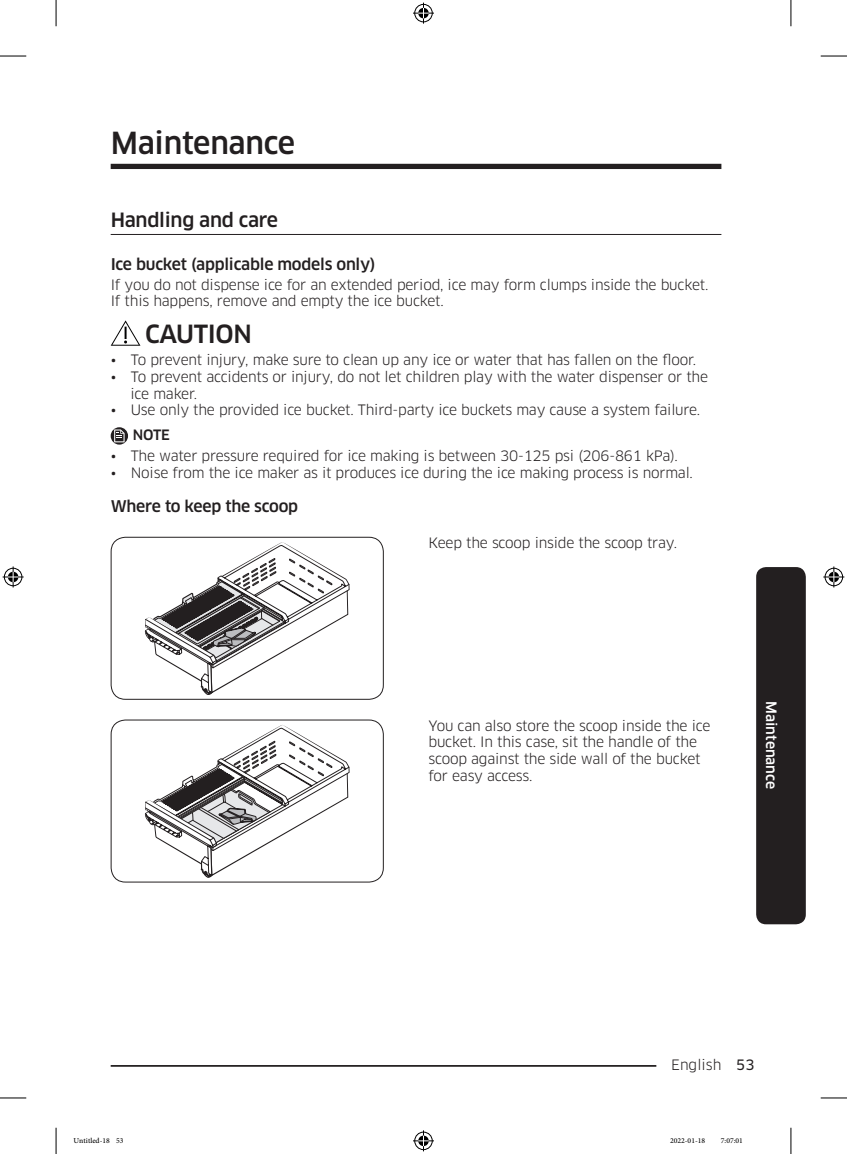
<style>
.page{position:relative;width:847px;height:1154px;background:#fff}
.page>*{position:absolute;margin:0;border:0;box-sizing:border-box;transform-origin:0 0}
.t1{font:500 29.75px "Samsung Clan Pro";letter-spacing:-.01em;color:#231f20}
.DL_DT_Icon__USPL{font:500 24.5px "Samsung Clan Pro";letter-spacing:-.015em;color:#231f20}
.t2{font:500 19.25px "Samsung Clan Pro";letter-spacing:-.015em;color:#231f20}
.t3{font:500 15.75px "Samsung Clan Pro";letter-spacing:-.015em;color:#231f20}
.t4{font:14px/16.8px "Samsung Clan Pro";letter-spacing:-.015em;color:#231f20}
.Sidebar{font:500 14px "Samsung Clan Pro";color:#fff}
.DL_DT_Icon{font:500 14px "Samsung Clan Pro";color:#231f20}
.t5{font:10.5px "Adobe Arabic";color:#000}
.s1{font-family:"Samsung Clan Pro News"}
</style>
<div class="page">
<hr style="left:111px;top:1065px;width:610px;height:2px;background:#231f20">
<div style="left:656px;top:1055px;width:80px;height:17px;background:#fff"></div>
<div style="left:111px;top:164px;width:610px;height:5px;background:#231f20"></div>
<hr style="left:111px;top:234px;width:610px;height:1px;background:#231f20">
<svg style="left:111px;top:320px;width:29px;height:26px"></svg>
<svg style="left:111px;top:427px;width:17px;height:18px"></svg>
<svg style="left:114px;top:429px;width:10px;height:13px"></svg>
<svg style="left:145px;top:542px;width:204px;height:153px"></svg>
<div style="left:111px;top:537px;width:272px;height:163px;border:1px solid #231f20;border-radius:14px"></div>
<svg style="left:145px;top:725px;width:204px;height:153px"></svg>
<div style="left:111px;top:719px;width:272px;height:163px;border:1px solid #231f20;border-radius:14px"></div>
<div style="left:755px;top:567px;width:50px;height:357px;background:#231f20;border-radius:10px"></div>
<svg style="left:0;top:56px;width:26px;height:1px"></svg>
<svg style="left:820px;top:56px;width:26px;height:1px"></svg>
<svg style="left:0;top:1097px;width:26px;height:1px"></svg>
<svg style="left:820px;top:1097px;width:26px;height:1px"></svg>
<svg style="left:56px;top:0;width:1px;height:26px"></svg>
<svg style="left:56px;top:1128px;width:1px;height:26px"></svg>
<svg style="left:790px;top:0;width:1px;height:26px"></svg>
<svg style="left:790px;top:1128px;width:1px;height:26px"></svg>
<svg style="left:413px;top:3px;width:21px;height:21px"></svg>
<svg style="left:413px;top:1130px;width:21px;height:21px"></svg>
<svg style="left:3px;top:566px;width:21px;height:21px"></svg>
<svg style="left:823px;top:566px;width:21px;height:21px"></svg>
<h1 class="t1" style="left:111px;top:125px;width:186px">Maintenance</h1>
<h2 class="t2" style="left:111px;top:208px;width:169px">Handling and care</h2>
<h3 class="t3" style="left:111px;top:255px;width:266px">Ice bucket (applicable models only)</h3>
<p class="t4" style="left:111px;top:276px;width:599px">If you do not dispense ice for an extended period, ice may form clumps inside the bucket.<br>If this happens, remove and empty the ice bucket.</p>
<p class="DL_DT_Icon__USPL" style="left:145px;top:320px;width:108px">CAUTION</p>
<p class="t4" style="left:111px;top:351px;width:587px">• To prevent injury, make sure to clean up any ice or water that has fallen on the floor.</p>
<p class="t4" style="left:130px;top:368px;width:579px;text-indent:-20px">• To prevent accidents or injury, do not let children play with the water dispenser or the ice maker.</p>
<p class="t4" style="left:111px;top:402px;width:591px">• Use only the provided ice bucket. Third-party ice buckets may cause a system failure.</p>
<p class="DL_DT_Icon" style="left:133px;top:426px;width:39px">NOTE</p>
<p class="t4" style="left:111px;top:448px;width:568px">• The water pressure required for ice making is between 30-125 psi (206-861 kPa).</p>
<p class="t4" style="left:111px;top:465px;width:583px">• Noise from the ice maker as it produces ice during the ice making process is normal.</p>
<h3 class="t3" style="left:111px;top:497px;width:189px">Where to keep the scoop</h3>
<p class="t4" style="left:428px;top:534px;width:250px">Keep the scoop inside the scoop tray.</p>
<p class="t4" style="left:428px;top:717px;width:283px">You can also store the scoop inside the ice bucket. In this case, sit the handle of the scoop against the side wall of the bucket for easy access.</p>
<p class="Sidebar" style="left:779px;top:701px;width:90px;rotate:90deg">Maintenance</p>
<p class="t4" style="left:671px;top:1056px;width:85px">English <span class="s1">53</span></p>
<p class="t5" style="left:74px;top:1133px;width:51px">Untitled-18 53</p>
<p class="t5" style="left:669px;top:1133px;width:37px">2022-01-18</p>
<p class="t5" style="left:720px;top:1133px;width:24px">7:07:01</p>
</div>
